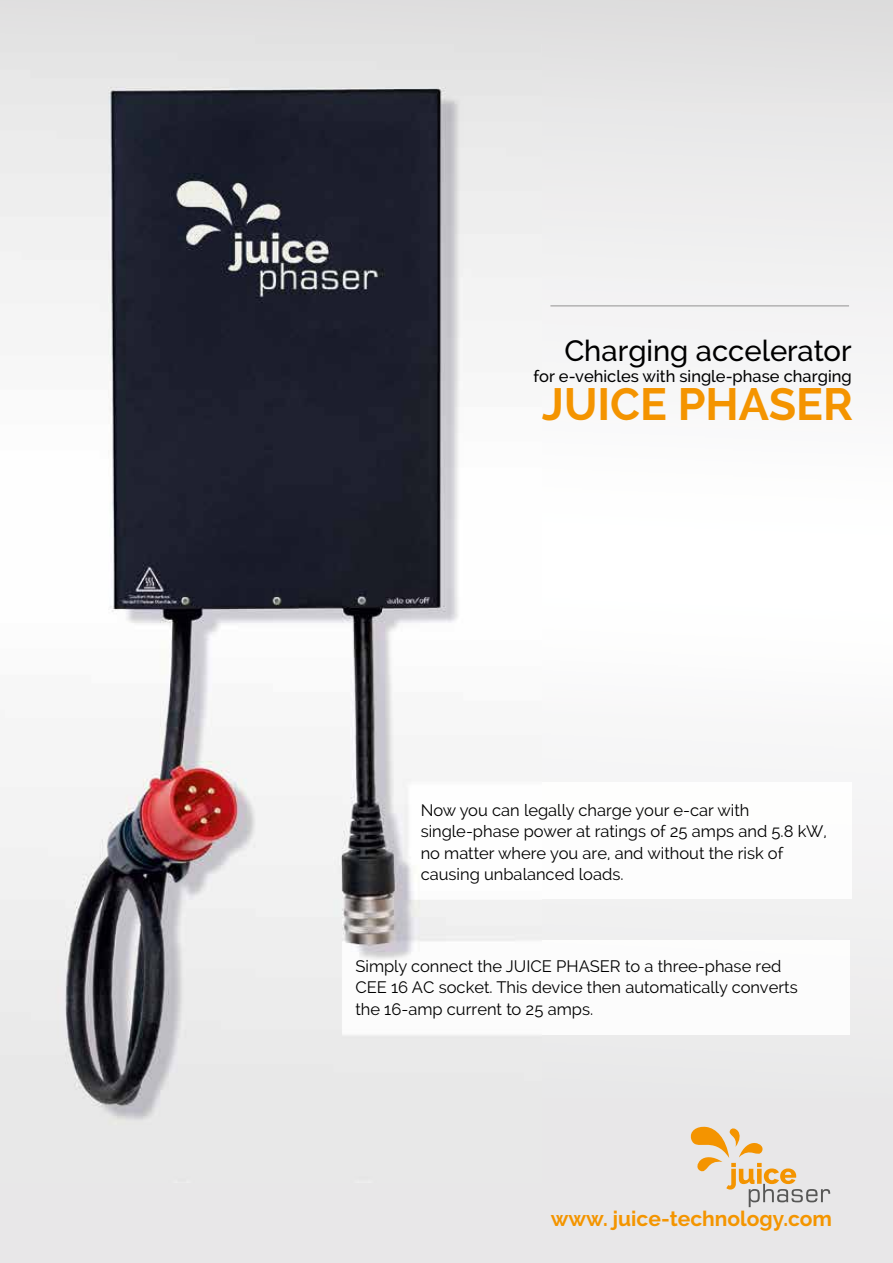
<style>
.page{position:relative;width:893px;height:1263px;background:#fff}
.page>*{position:absolute;margin:0;border:0;box-sizing:border-box;transform-origin:0 0}
.t1{font:700 45px "Raleway";color:#f49400}
.t2{font:500 29.25px "Raleway";color:#000}
.t3{font:700 21px "Raleway";color:#f49500}
.t4{font:16.5px/21.3px "Raleway";color:#000}
.t5{font:500 16.5px "Raleway";color:#000}
</style>
<div class="page">
<div style="left:0;top:0;width:893px;height:102px;background:#e2e1e2"></div>
<div style="left:0;top:1098px;width:893px;height:165px;background:#e8e7e8"></div>
<hr style="left:550px;top:305px;width:299px;height:2px;background:#b3b2b2">
<svg style="left:690px;top:1126px;width:140px;height:81px"></svg>
<img style="left:0;top:87px;width:541px;height:1032px">
<h2 class="t2" style="left:564px;top:334px;width:289px">Charging accelerator</h2>
<p class="t5" style="left:533px;top:366px;width:320px">for e-vehicles with single-phase charging</p>
<h1 class="t1" style="left:542px;top:379px;width:313px">JUICE PHASER</h1>
<p class="t4" style="left:421px;top:799px;width:408px">Now you can legally charge your e-car with single-phase power at ratings of 25 amps and 5.8 kW, no matter where you are, and without the risk of causing unbalanced loads.</p>
<p class="t4" style="left:355px;top:955px;width:444px">Simply connect the JUICE PHASER to a three-phase red<br>CEE 16 AC socket. This device then automatically converts the 16-amp current to 25 amps.</p>
<p class="t3" style="left:551px;top:1206px;width:283px">www. juice-technology.com</p>
</div>
